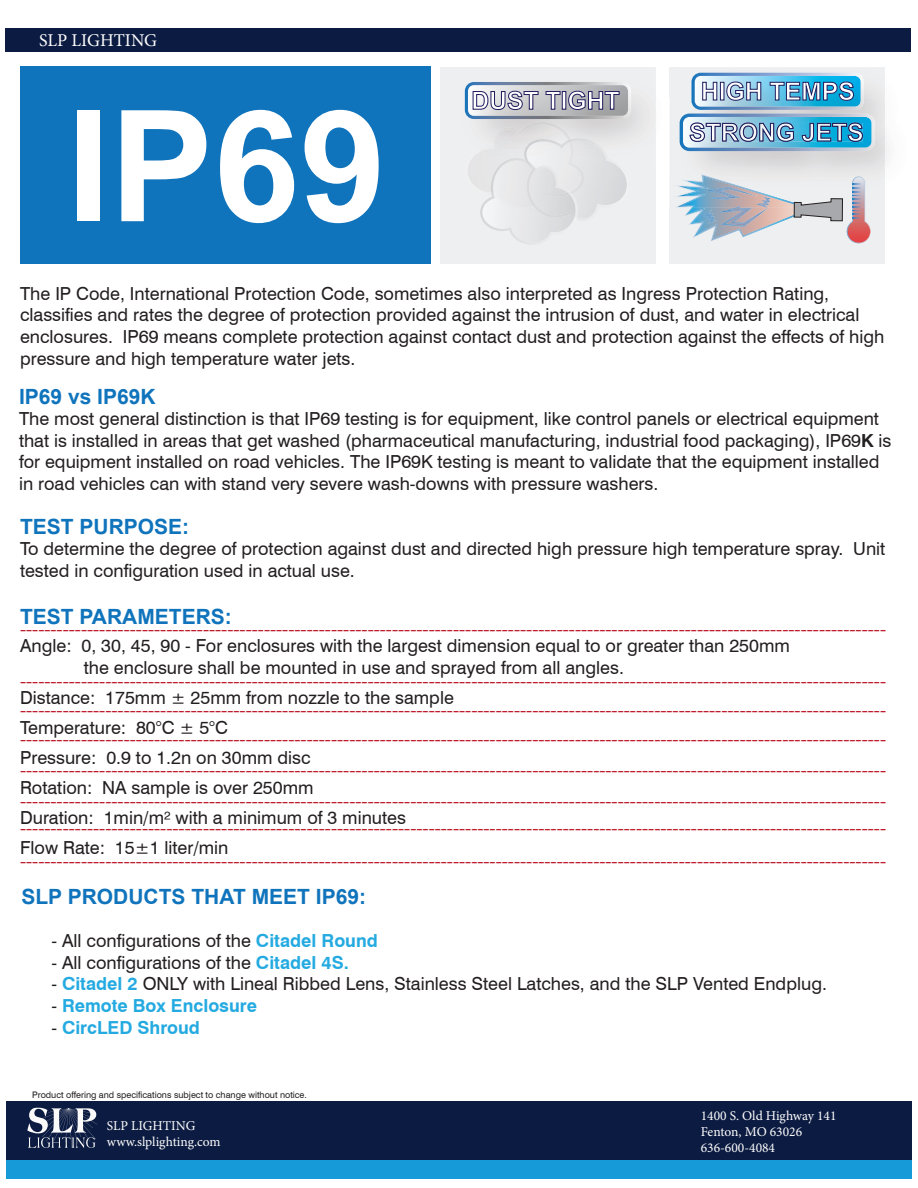
<style>
.page{position:relative;width:918px;height:1188px;background:#fff}
.page>*{position:absolute;margin:0;border:0;box-sizing:border-box;transform-origin:0 0}
.t1{font:700 154.95px "Arial";color:#fff}
.t2{font:700 24.75px "Arial";color:#fff}
.t3{font:700 21px "Arial";color:#1074bc}
.t4{font:19.8px/29.8px "Myriad Pro";color:#be1d2c;text-align:justify}
.t5{font:18px/21.6px "Swiss 721 BT";color:#231f20}
.t6{font:700 18px "Swiss 721 BT";color:#24aae1}
.t7{font:18px "Minion Pro";color:#fff}
.t8{font:13.5px/16.2px "Minion Pro";color:#fff}
.t9{font:9px "Swiss 721 BT";color:#231f20}
.s1{font-weight:700}
.s2{font-weight:700;color:#24aae1}
.s3{font-weight:400;color:#231f20}
</style>
<div class="page">
<div style="left:440px;top:67px;width:216px;height:197px;background:#eeeff0"></div>
<img style="left:569px;top:142px;width:2px;height:18px">
<img style="left:524px;top:139px;width:45px;height:21px">
<img style="left:493px;top:158px;width:34px;height:2px">
<svg style="left:468px;top:160px;width:159px;height:84px"></svg>
<img style="left:465px;top:82px;width:166px;height:37px">
<svg style="left:472px;top:90px;width:67px;height:21px"></svg>
<svg style="left:545px;top:90px;width:16px;height:20px"></svg>
<div style="left:562px;top:91px;width:4px;height:19px;border:1px solid #252161"></div>
<svg style="left:568px;top:90px;width:52px;height:21px"></svg>
<div style="left:670px;top:67px;width:215px;height:197px;background:#eeeff0"></div>
<img style="left:686px;top:207px;width:107px;height:33px">
<img style="left:677px;top:175px;width:119px;height:32px">
<img style="left:707px;top:187px;width:49px;height:13px">
<img style="left:709px;top:187px;width:47px;height:12px">
<img style="left:719px;top:207px;width:49px;height:20px">
<img style="left:723px;top:207px;width:45px;height:19px">
<img style="left:700px;top:209px;width:17px;height:15px">
<svg style="left:702px;top:211px;width:13px;height:12px"></svg>
<img style="left:756px;top:197px;width:16px;height:10px">
<svg style="left:758px;top:198px;width:12px;height:11px"></svg>
<svg style="left:793px;top:198px;width:50px;height:24px"></svg>
<img style="left:680px;top:114px;width:195px;height:37px">
<img style="left:690px;top:123px;width:86px;height:18px">
<img style="left:776px;top:123px;width:87px;height:19px">
<img style="left:692px;top:73px;width:172px;height:37px">
<svg style="left:702px;top:81px;width:16px;height:20px"></svg>
<div style="left:720px;top:82px;width:5px;height:19px;border:1px solid #252161"></div>
<svg style="left:726px;top:81px;width:36px;height:20px"></svg>
<svg style="left:769px;top:78px;width:86px;height:23px;background:#2692c4"></svg>
<img style="left:847px;top:207px;width:24px;height:36px">
<img style="left:852px;top:176px;width:13px;height:31px">
<svg style="left:852px;top:184px;width:9px;height:35px"></svg>
<div style="left:20px;top:66px;width:410px;height:198px;background:#1074bc"></div>
<div style="left:5px;top:29px;width:905px;height:23px;background:#0c1b41"></div>
<div style="left:6px;top:1160px;width:905px;height:18px;background:#169bd8"></div>
<div style="left:6px;top:1101px;width:905px;height:59px;background:#0c1b41"></div>
<svg style="left:27px;top:1107px;width:71px;height:41px"></svg>
<p class="t7" style="left:39px;top:28px;width:119px">SLP LIGHTING</p>
<h1 class="t1" style="left:67px;top:65px;width:320px">IP69</h1>
<h2 class="t2" style="left:471px;top:84px;width:150px">DUST TIGHT</h2>
<h2 class="t2" style="left:701px;top:75px;width:155px">HIGH TEMPS</h2>
<p class="t5" style="left:20px;top:282px;width:866px">The IP Code, International Protection Code, sometimes also interpreted as Ingress Protection Rating, classifies and rates the degree of protection provided against the intrusion of dust, and water in electrical enclosures. IP69 means complete protection against contact dust and protection against the effects of high pressure and high temperature water jets.</p>
<p class="t3" style="left:19px;top:382px;width:138px">IP69 vs IP69K</p>
<p class="t5" style="left:19px;top:408px;width:874px">The most general distinction is that IP69 testing is for equipment, like control panels or electrical equipment that is installed in areas that get washed (pharmaceutical manufacturing, industrial food packaging), IP69<span class="s1">K</span> is for equipment installed on road vehicles. The IP69K testing is meant to validate that the equipment installed in road vehicles can with stand very severe wash-downs with pressure washers.</p>
<p class="t3" style="left:20px;top:513px;width:171px">TEST PURPOSE:</p>
<p class="t5" style="left:20px;top:538px;width:867px">To determine the degree of protection against dust and directed high pressure high temperature spray. Unit tested in configuration used in actual use.</p>
<p class="t3" style="left:20px;top:603px;width:213px">TEST PARAMETERS:</p>
<p class="t5" style="left:84px;top:635px;width:708px;text-indent:-64px">Angle: 0, 30, 45, 90 - For enclosures with the largest dimension equal to or greater than 250mm the enclosure shall be mounted in use and sprayed from all angles.</p>
<p class="t5" style="left:20px;top:682px;width:435px;line-height:30px">Distance: 175mm ± 25mm from nozzle to the sample Temperature: 80°C ± 5°C<br>Pressure: 0.9 to 1.2n on 30mm disc<br>Rotation: NA sample is over 250mm<br>Duration: 1min/m² with a minimum of 3 minutes<br>Flow Rate: 15±1 liter/min</p>
<p class="t4" style="left:20px;top:614px;width:868px">----------------------------------------------------------------------------------------------------------------------------------------------</p>
<p class="t4" style="left:20px;top:666px;width:868px">---------------------------------------------------------------------------------------------------------------------------------------------- ---------------------------------------------------------------------------------------------------------------------------------------------- ---------------------------------------------------------------------------------------------------------------------------------------------- ---------------------------------------------------------------------------------------------------------------------------------------------- ----------------------------------------------------------------------------------------------------------------------------------------------</p>
<p class="t4" style="left:20px;top:813px;width:868px">----------------------------------------------------------------------------------------------------------------------------------------------</p>
<p class="t4" style="left:20px;top:846px;width:868px">----------------------------------------------------------------------------------------------------------------------------------------------</p>
<p class="t3" style="left:21px;top:883px;width:346px">SLP PRODUCTS THAT MEET IP69:</p>
<p class="t5" style="left:51px;top:930px;width:328px">- All configurations of the <span class="s2">Citadel Round</span></p>
<p class="t5" style="left:51px;top:951px;width:299px">- All configurations of the <span class="s2">Citadel 4S.</span></p>
<p class="t5" style="left:51px;top:973px;width:777px">- <span class="s2">Citadel 2</span> ONLY with Lineal Ribbed Lens, Stainless Steel Latches, and the SLP Vented Endplug.</p>
<p class="t6" style="left:51px;top:995px;width:207px"><span class="s3">-</span> Remote Box Enclosure</p>
<p class="t6" style="left:51px;top:1016px;width:150px"><span class="s3">-</span> CircLED Shroud</p>
<p class="t9" style="left:32px;top:1089px;width:276px">Product offering and specifications subject to change without notice.</p>
<p class="t8" style="left:107px;top:1118px;width:115px">SLP LIGHTING www.slplighting.com</p>
<p class="t8" style="left:701px;top:1108px;width:137px">1400 S. Old Highway 141<br>Fenton, MO 63026<br>636-600-4084</p>
</div>
